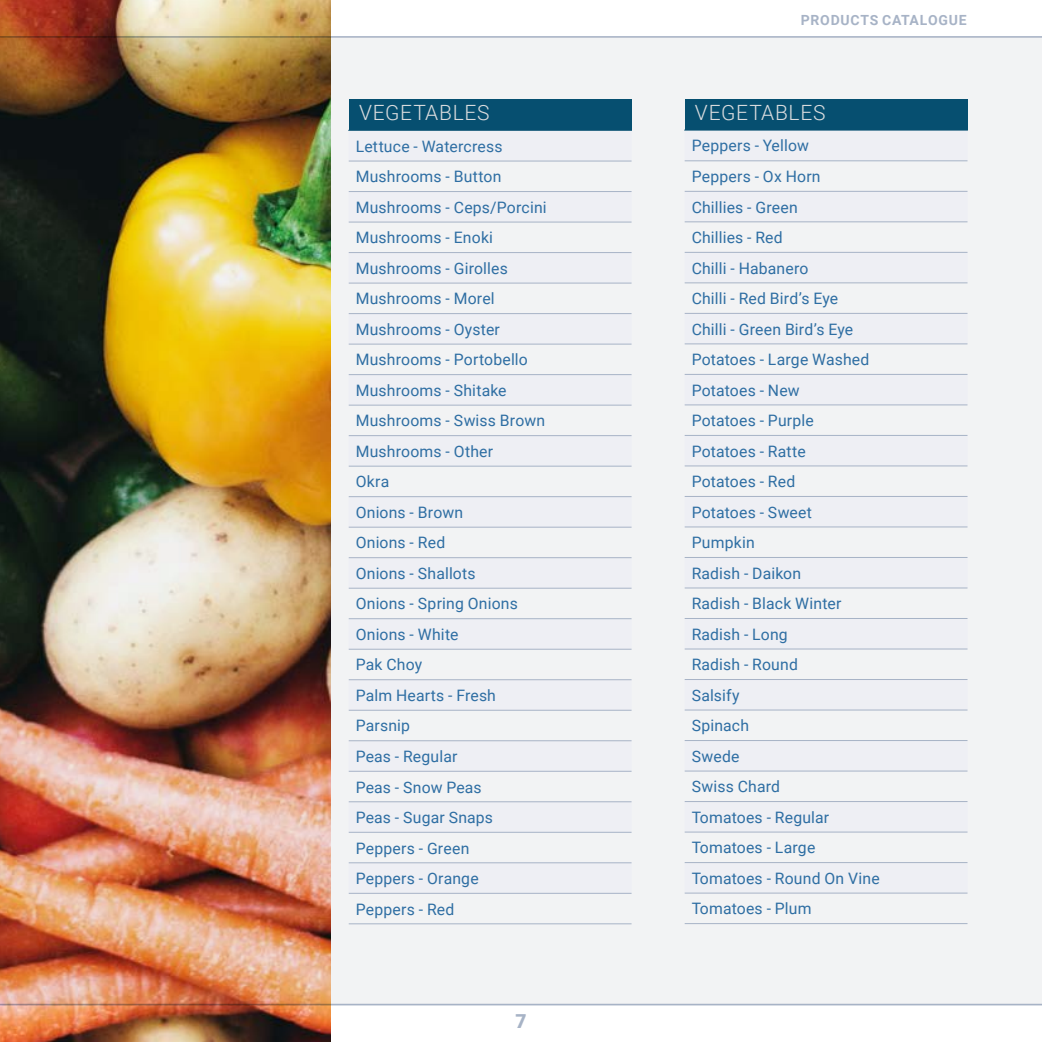
<style>
.page{position:relative;width:1042px;height:1042px;background:#fff}
.page>*{position:absolute;margin:0;border:0;box-sizing:border-box;transform-origin:0 0}
.t1{font:300 21px "Roboto";letter-spacing:.03em;color:#dadcde}
.t2{font:900 19.25px "Roboto";color:#a7b3c6}
.t3{font:15.75px/30.4px "Roboto";letter-spacing:.01em;color:#2e6ea3}
.t4{font:700 14px "Roboto";letter-spacing:.055em;color:#a7b3c6}
</style>
<div class="page">
<hr style="left:0;top:1003px;width:1042px;height:2px;background:#a7b3c6">
<hr style="left:0;top:36px;width:1042px;height:2px;background:#a7b3c6">
<div style="left:0;top:38px;width:1042px;height:966px;background:#f2f3f4"></div>
<img style="left:0;top:0;width:331px;height:1042px">
<div style="left:349px;top:100px;width:282px;height:30px;background:#064f70"></div>
<svg style="left:349px;top:160px;width:282px;height:733px"></svg>
<hr style="left:349px;top:161px;width:282px;height:1px;background:#a7b3c6">
<hr style="left:349px;top:191px;width:282px;height:1px;background:#a7b3c6">
<hr style="left:349px;top:222px;width:282px;height:1px;background:#a7b3c6">
<hr style="left:349px;top:252px;width:282px;height:1px;background:#a7b3c6">
<hr style="left:349px;top:283px;width:282px;height:1px;background:#a7b3c6">
<hr style="left:349px;top:313px;width:282px;height:1px;background:#a7b3c6">
<hr style="left:349px;top:344px;width:282px;height:1px;background:#a7b3c6">
<hr style="left:349px;top:374px;width:282px;height:1px;background:#a7b3c6">
<hr style="left:349px;top:405px;width:282px;height:1px;background:#a7b3c6">
<hr style="left:349px;top:435px;width:282px;height:1px;background:#a7b3c6">
<hr style="left:349px;top:466px;width:282px;height:1px;background:#a7b3c6">
<hr style="left:349px;top:496px;width:282px;height:1px;background:#a7b3c6">
<hr style="left:349px;top:527px;width:282px;height:1px;background:#a7b3c6">
<hr style="left:349px;top:557px;width:282px;height:1px;background:#a7b3c6">
<hr style="left:349px;top:588px;width:282px;height:1px;background:#a7b3c6">
<hr style="left:349px;top:618px;width:282px;height:1px;background:#a7b3c6">
<hr style="left:349px;top:649px;width:282px;height:1px;background:#a7b3c6">
<hr style="left:349px;top:679px;width:282px;height:1px;background:#a7b3c6">
<hr style="left:349px;top:710px;width:282px;height:1px;background:#a7b3c6">
<hr style="left:349px;top:740px;width:282px;height:1px;background:#a7b3c6">
<hr style="left:349px;top:771px;width:282px;height:1px;background:#a7b3c6">
<hr style="left:349px;top:801px;width:282px;height:1px;background:#a7b3c6">
<hr style="left:349px;top:832px;width:282px;height:1px;background:#a7b3c6">
<hr style="left:349px;top:862px;width:282px;height:1px;background:#a7b3c6">
<hr style="left:349px;top:893px;width:282px;height:1px;background:#a7b3c6">
<hr style="left:349px;top:923px;width:282px;height:1px;background:#a7b3c6">
<hr style="left:348px;top:130px;width:284px;height:1px;background:#064f70">
<div style="left:685px;top:99px;width:282px;height:31px;background:#064f70"></div>
<svg style="left:685px;top:161px;width:282px;height:732px"></svg>
<hr style="left:685px;top:160px;width:282px;height:1px;background:#a7b3c6">
<hr style="left:685px;top:191px;width:282px;height:1px;background:#a7b3c6">
<hr style="left:685px;top:221px;width:282px;height:1px;background:#a7b3c6">
<hr style="left:685px;top:252px;width:282px;height:1px;background:#a7b3c6">
<hr style="left:685px;top:283px;width:282px;height:1px;background:#a7b3c6">
<hr style="left:685px;top:313px;width:282px;height:1px;background:#a7b3c6">
<hr style="left:685px;top:344px;width:282px;height:1px;background:#a7b3c6">
<hr style="left:685px;top:374px;width:282px;height:1px;background:#a7b3c6">
<hr style="left:685px;top:405px;width:282px;height:1px;background:#a7b3c6">
<hr style="left:685px;top:435px;width:282px;height:1px;background:#a7b3c6">
<hr style="left:685px;top:466px;width:282px;height:1px;background:#a7b3c6">
<hr style="left:685px;top:496px;width:282px;height:1px;background:#a7b3c6">
<hr style="left:685px;top:527px;width:282px;height:1px;background:#a7b3c6">
<hr style="left:685px;top:557px;width:282px;height:1px;background:#a7b3c6">
<hr style="left:685px;top:588px;width:282px;height:1px;background:#a7b3c6">
<hr style="left:685px;top:618px;width:282px;height:1px;background:#a7b3c6">
<hr style="left:685px;top:649px;width:282px;height:1px;background:#a7b3c6">
<hr style="left:685px;top:679px;width:282px;height:1px;background:#a7b3c6">
<hr style="left:685px;top:710px;width:282px;height:1px;background:#a7b3c6">
<hr style="left:685px;top:740px;width:282px;height:1px;background:#a7b3c6">
<hr style="left:685px;top:771px;width:282px;height:1px;background:#a7b3c6">
<hr style="left:685px;top:801px;width:282px;height:1px;background:#a7b3c6">
<hr style="left:685px;top:832px;width:282px;height:1px;background:#a7b3c6">
<hr style="left:685px;top:862px;width:282px;height:1px;background:#a7b3c6">
<hr style="left:685px;top:893px;width:282px;height:1px;background:#a7b3c6">
<hr style="left:685px;top:923px;width:282px;height:1px;background:#a7b3c6">
<hr style="left:684px;top:130px;width:284px;height:1px;background:#064f70">
<h1 class="t1" style="left:359px;top:98px;width:132px">VEGETABLES</h1>
<p class="t3" style="left:356px;top:130px;width:192px">Lettuce - Watercress<br>Mushrooms - Button<br>Mushrooms - Ceps/Porcini<br>Mushrooms - Enoki<br>Mushrooms - Girolles<br>Mushrooms - Morel<br>Mushrooms - Oyster<br>Mushrooms - Portobello<br>Mushrooms - Shitake<br>Mushrooms - Swiss Brown<br>Mushrooms - Other<br>Okra<br>Onions - Brown<br>Onions - Red<br>Onions - Shallots<br>Onions - Spring Onions<br>Onions - White<br>Pak Choy<br>Palm Hearts - Fresh<br>Parsnip<br>Peas - Regular<br>Peas - Snow Peas<br>Peas - Sugar Snaps<br>Peppers - Green<br>Peppers - Orange<br>Peppers - Red</p>
<p class="t2" style="left:515px;top:1007px;width:13px">7</p>
<p class="t4" style="left:801px;top:10px;width:167px">PRODUCTS CATALOGUE</p>
<h1 class="t1" style="left:695px;top:98px;width:132px">VEGETABLES</h1>
<p class="t3" style="left:692px;top:130px;width:190px">Peppers - Yellow<br>Peppers - Ox Horn<br>Chillies - Green<br>Chillies - Red<br>Chilli - Habanero<br>Chilli - Red Bird’s Eye<br>Chilli - Green Bird’s Eye<br>Potatoes - Large Washed<br>Potatoes - New<br>Potatoes - Purple<br>Potatoes - Ratte<br>Potatoes - Red<br>Potatoes - Sweet<br>Pumpkin<br>Radish - Daikon<br>Radish - Black Winter<br>Radish - Long<br>Radish - Round<br>Salsify<br>Spinach<br>Swede<br>Swiss Chard<br>Tomatoes - Regular<br>Tomatoes - Large<br>Tomatoes - Round On Vine<br>Tomatoes - Plum</p>
</div>
